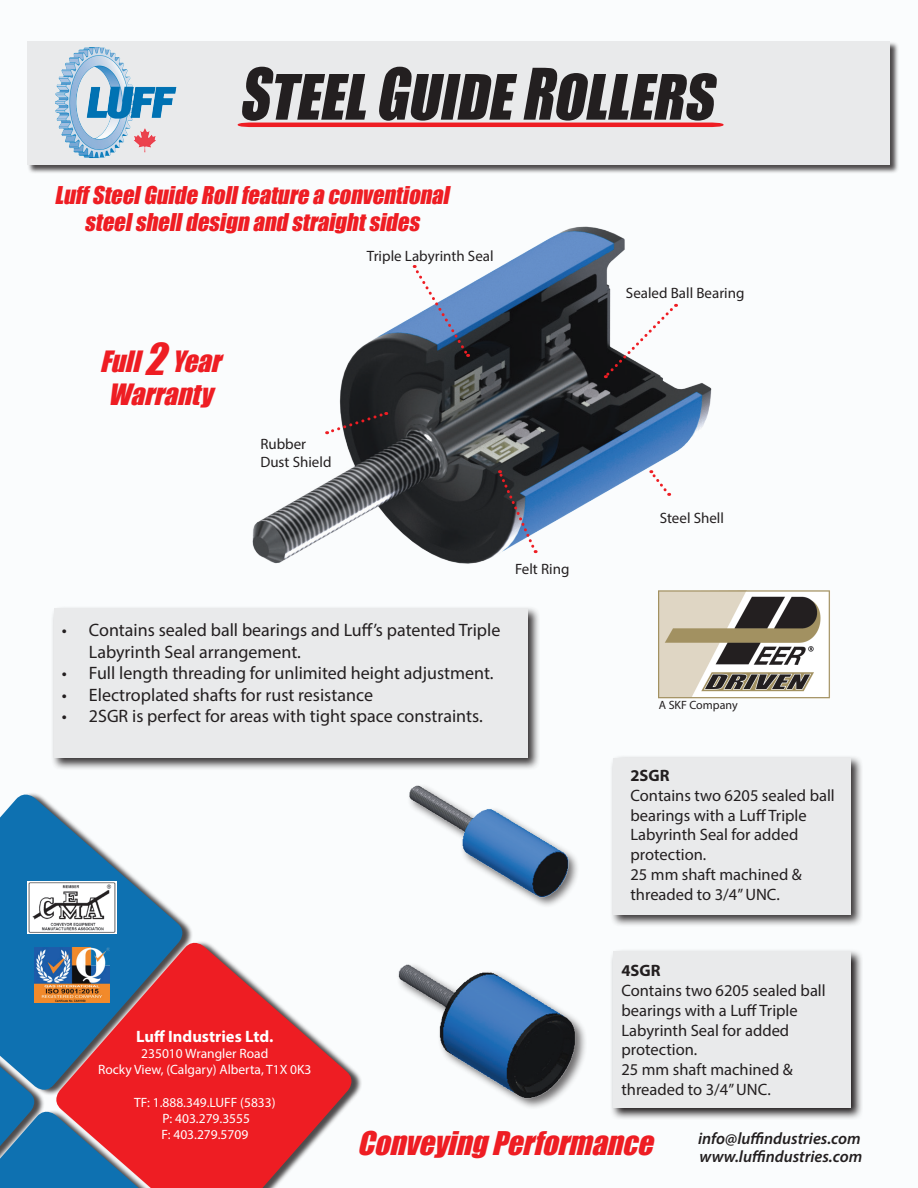
<style>
.page{position:relative;width:918px;height:1188px;background:#fff}
.page>*{position:absolute;margin:0;border:0;box-sizing:border-box;transform-origin:0 0}
.t1{font:italic 57.75px "Impact";color:#231f20}
.t2{font:italic 27px/32.4px "Impact";color:#ee1d23;text-align:center}
.t3{font:italic 22.5px/27px "Impact";color:#ee1d23;text-align:center}
.t4{font:18px/21.6px "Myriad Pro";color:#231f20}
.t5{font:16.5px/19.8px "Myriad Pro";color:#231f20}
.t6{font:italic 600 16.5px/18px "Myriad Pro";color:#231f20;text-align:right}
.t7{font:700 16.5px "Myriad Pro";color:#fff}
.t8{font:700 16.5px "Myriad Pro";color:#231f20}
.t9{font:15px/18px "Myriad Pro";color:#231f20}
.t10{font:13.5px/16.2px "Myriad Pro";color:#fff;text-align:center}
.t11{font:12px "Myriad Pro";color:#231f20}
.s1{font-size:65.7px}
.s2{font-size:40.5px}
.s3{font-family:"Impact";font-weight:400;font-size:30px;color:#ee1d23}
</style>
<div class="page">
<div style="left:0;top:792px;width:363px;height:396px;background:#fafcfd"></div>
<svg style="left:0;top:793px;width:188px;height:165px;fill:#0e71b1"></svg>
<svg style="left:0;top:958px;width:51px;height:230px;background:#1f76af"></svg>
<svg style="left:51px;top:938px;width:306px;height:250px;fill:#ee1d23"></svg>
<div style="left:27px;top:41px;width:872px;height:132px;background:#231f20;opacity:.8"></div>
<div style="left:27px;top:41px;width:863px;height:123px;background:#e9eaeb"></div>
<svg style="left:238px;top:122px;width:486px;height:5px;background:#ed343a"></svg>
<img style="left:55px;top:47px;width:122px;height:112px">
<img style="left:34px;top:947px;width:76px;height:55px">
<img style="left:27px;top:881px;width:89px;height:53px">
<div style="left:610px;top:755px;width:253px;height:172px;background:#231f20;opacity:.9"></div>
<div style="left:613px;top:758px;width:237px;height:156px;background:#e9eaeb"></div>
<svg style="left:611px;top:950px;width:252px;height:170px"></svg>
<div style="left:613px;top:951px;width:237px;height:156px;background:#e9eaeb"></div>
<img style="left:252px;top:226px;width:493px;height:365px">
<svg style="left:413px;top:265px;width:57px;height:92px"></svg>
<svg style="left:603px;top:304px;width:74px;height:75px"></svg>
<svg style="left:648px;top:470px;width:22px;height:26px"></svg>
<svg style="left:497px;top:470px;width:40px;height:83px;background:#5c6475"></svg>
<svg style="left:327px;top:411px;width:60px;height:24px"></svg>
<div style="left:51px;top:606px;width:489px;height:164px;background:#231f20;opacity:.9"></div>
<div style="left:54px;top:609px;width:474px;height:149px;background:#e9eaeb"></div>
<img style="left:409px;top:785px;width:169px;height:122px">
<img style="left:398px;top:964px;width:188px;height:145px">
<img style="left:659px;top:591px;width:171px;height:108px">
<h1 class="t1" style="left:238px;top:52px;width:491px"><span class="s1">S</span>TEEL<span class="s1">G</span>UIDE<span class="s1">R</span>OLLERS</h1>
<h3 class="t3" style="left:54px;top:181px;width:402px">LuffSteelGuide Rollfeature a conventional steelshelldesign and straightsides</h3>
<h2 class="t2" style="left:100px;top:345px;width:131px">Full<span class="s2">2</span>Year<br>Warranty</h2>
<p class="t9" style="left:367px;top:246px;width:128px">Triple Labyrinth Seal</p>
<p class="t9" style="left:260px;top:434px;width:73px">Rubber<br>Dust Shield</p>
<p class="t9" style="left:515px;top:560px;width:56px">Felt Ring</p>
<p class="t4" style="left:89px;top:619px;width:413px;text-indent:-27px">• Contains sealed ball bearings and Luff’s patented Triple<br>Labyrinth Seal arrangement.</p>
<p class="t4" style="left:62px;top:662px;width:433px">• Full length threading for unlimited height adjustment.</p>
<p class="t4" style="left:62px;top:684px;width:313px">• Electroplated shafts for rust resistance</p>
<p class="t4" style="left:62px;top:705px;width:422px">• 2SGR is perfect for areas with tight space constraints.</p>
<p class="t9" style="left:626px;top:284px;width:120px">Sealed Ball Bearing</p>
<p class="t9" style="left:660px;top:509px;width:66px">Steel Shell</p>
<p class="t11" style="left:659px;top:698px;width:80px">A SKF Company</p>
<p class="t8" style="left:630px;top:765px;width:41px">2SGR</p>
<p class="t5" style="left:630px;top:785px;width:206px">Contains two 6205 sealed ball bearings with a Luff Triple<br>Labyrinth Seal for added protection.<br>25 mm shaft machined &amp; threaded to 3/4” UNC.</p>
<p class="t7" style="left:136px;top:1025px;width:139px">Luff Industries Ltd.</p>
<p class="t10" style="left:98px;top:1045px;width:215px">235010 Wrangler Road<br>Rocky View, (Calgary) Alberta, T1X 0K3</p>
<p class="t10" style="left:134px;top:1094px;width:143px">TF: 1.888.349.LUFF (5833)<br>P: 403.279.3555<br>F: 403.279.5709</p>
<p class="t8" style="left:621px;top:960px;width:41px">4SGR</p>
<p class="t5" style="left:621px;top:980px;width:206px">Contains two 6205 sealed ball bearings with a Luff Triple<br>Labyrinth Seal for added protection.<br>25 mm shaft machined &amp; threaded to 3/4” UNC.</p>
<p class="t6" style="left:357px;top:1129px;width:506px"><span class="s3">ConveyingPerformance</span> info@luffindustries.com www.luffindustries.com</p>
</div>
